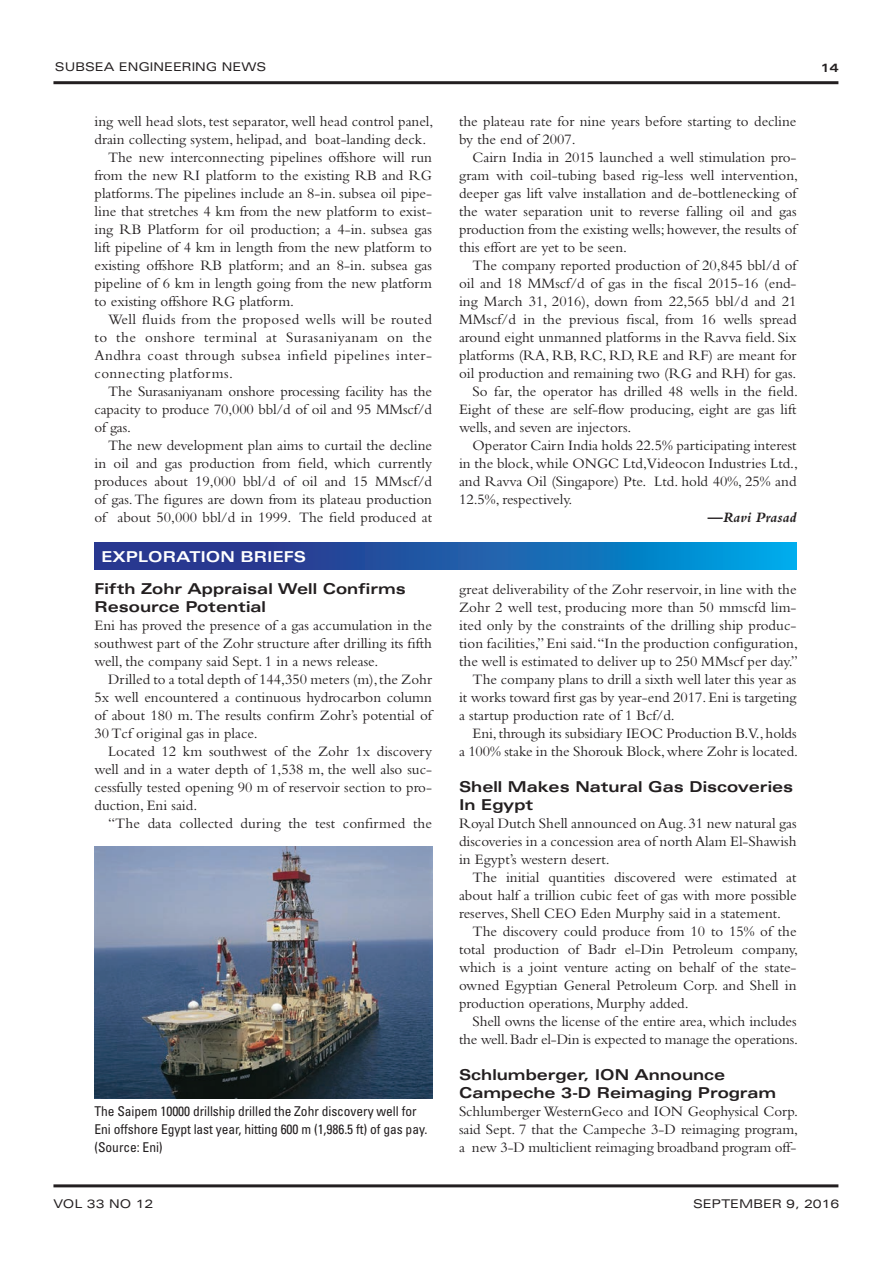
<style>
.page{position:relative;width:893px;height:1263px;background:#fff}
.page>*{position:absolute;margin:0;border:0;box-sizing:border-box;transform-origin:0 0}
.t1{font:15px/18px "Bembo";color:#231f20;text-align:justify}
.t2{font:15px "Bembo";letter-spacing:.03em;color:#231f20}
.t3{font:700 expanded 15px/18px "Univers";color:#231f20}
.t4{font:700 expanded 15px "Univers";color:#fff}
.t5{font:italic 700 15px "Bembo";letter-spacing:.01em;color:#231f20}
.t6{font:condensed 13.5px/18px "Univers";letter-spacing:-.005em;color:#231f20}
.t7{font:expanded 12px "Univers";color:#231f20}
.t8{font:700 expanded 12px "Univers";color:#231f20}
</style>
<div class="page">
<hr style="left:53px;top:81px;width:785px;height:3px;background:#231f20">
<hr style="left:53px;top:1184px;width:785px;height:3px;background:#231f20">
<svg style="left:94px;top:542px;width:702px;height:27px;background:#1960ad"></svg>
<img style="left:94px;top:846px;width:338px;height:252px">
<p class="t7" style="left:55px;top:60px;width:213px">SUBSEA ENGINEERING NEWS</p>
<p class="t1" style="left:94px;top:112px;width:340px">ing well head slots, test separator, well head control panel,</p>
<p class="t1" style="left:94px;top:130px;width:333px">drain collecting system, helipad, and boat-landing deck.</p>
<p class="t1" style="left:108px;top:148px;width:326px">The new interconnecting pipelines offshore will run</p>
<p class="t1" style="left:94px;top:166px;width:339px">from the new RI platform to the existing RB and RG</p>
<p class="t1" style="left:94px;top:184px;width:339px">platforms. The pipelines include an 8-in. subsea oil pipe-</p>
<p class="t1" style="left:94px;top:202px;width:339px">line that stretches 4 km from the new platform to exist-</p>
<p class="t1" style="left:94px;top:220px;width:339px">ing RB Platform for oil production; a 4-in. subsea gas</p>
<p class="t1" style="left:94px;top:238px;width:339px">lift pipeline of 4 km in length from the new platform to</p>
<p class="t1" style="left:94px;top:256px;width:339px">existing offshore RB platform; and an 8-in. subsea gas</p>
<p class="t1" style="left:94px;top:274px;width:339px">pipeline of 6 km in length going from the new platform</p>
<p class="t1" style="left:94px;top:292px;width:201px">to existing offshore RG platform.</p>
<p class="t2" style="left:108px;top:311px;width:326px">Well fluids from the proposed wells will be routed</p>
<p class="t2" style="left:94px;top:329px;width:339px">to the onshore terminal at Surasaniyanam on the</p>
<p class="t2" style="left:94px;top:347px;width:339px">Andhra coast through subsea infield pipelines inter-</p>
<p class="t2" style="left:94px;top:365px;width:140px">connecting platforms.</p>
<p class="t1" style="left:108px;top:382px;width:325px">The Surasaniyanam onshore processing facility has the</p>
<p class="t1" style="left:94px;top:400px;width:339px">capacity to produce 70,000 bbl/d of oil and 95 MMscf/d</p>
<p class="t1" style="left:94px;top:418px;width:38px">of gas.</p>
<p class="t1" style="left:108px;top:436px;width:326px">The new development plan aims to curtail the decline</p>
<p class="t1" style="left:94px;top:454px;width:339px">in oil and gas production from field, which currently</p>
<p class="t1" style="left:94px;top:472px;width:339px">produces about 19,000 bbl/d of oil and 15 MMscf/d</p>
<p class="t1" style="left:94px;top:490px;width:339px">of gas. The figures are down from its plateau production</p>
<p class="t1" style="left:94px;top:508px;width:339px">of about 50,000 bbl/d in 1999. The field produced at</p>
<p class="t4" style="left:102px;top:548px;width:206px">EXPLORATION BRIEFS</p>
<p class="t3" style="left:94px;top:580px;width:313px">Fifth Zohr Appraisal Well Confirms<br>Resource Potential</p>
<p class="t1" style="left:94px;top:616px;width:339px">Eni has proved the presence of a gas accumulation in the southwest part of the Zohr structure after drilling its fifth well, the company said Sept. 1 in a news release.</p>
<p class="t1" style="left:94px;top:670px;width:339px;text-indent:14px">Drilled to a total depth of 144,350 meters (m),the Zohr 5x well encountered a continuous hydrocarbon column of about 180 m. The results confirm Zohr’s potential of 30 Tcf original gas in place.</p>
<p class="t1" style="left:94px;top:742px;width:339px;text-indent:14px">Located 12 km southwest of the Zohr 1x discovery well and in a water depth of 1,538 m, the well also suc&shy;cessfully tested opening 90 m of reservoir section to pro&shy;duction, Eni said.</p>
<p class="t1" style="left:108px;top:814px;width:326px">“The data collected during the test confirmed the</p>
<p class="t6" style="left:94px;top:1102px;width:334px">The Saipem 10000 drillship drilled the Zohr discovery well for<br>Eni offshore Egypt last year, hitting 600 m (1,986.5 ft) of gas pay. (Source: Eni)</p>
<p class="t1" style="left:459px;top:112px;width:339px">the plateau rate for nine years before starting to decline by the end of 2007.</p>
<p class="t1" style="left:459px;top:148px;width:340px;text-indent:14px">Cairn India in 2015 launched a well stimulation pro&shy;gram with coil-tubing based rig-less well intervention, deeper gas lift valve installation and de-bottlenecking of the water separation unit to reverse falling oil and gas production from the existing wells; however, the results of this effort are yet to be seen.</p>
<p class="t1" style="left:472px;top:256px;width:326px">The company reported production of 20,845 bbl/d of</p>
<p class="t1" style="left:459px;top:274px;width:339px">oil and 18 MMscf/d of gas in the fiscal 2015-16 (end-</p>
<p class="t1" style="left:459px;top:292px;width:339px">ing March 31, 2016), down from 22,565 bbl/d and 21</p>
<p class="t1" style="left:459px;top:310px;width:339px">MMscf/d in the previous fiscal, from 16 wells spread</p>
<p class="t1" style="left:459px;top:328px;width:339px">around eight unmanned platforms in the Ravva field. Six</p>
<p class="t1" style="left:459px;top:346px;width:339px">platforms (RA, RB, RC, RD, RE and RF) are meant for</p>
<p class="t1" style="left:459px;top:364px;width:339px">oil production and remaining two (RG and RH) for gas.</p>
<p class="t1" style="left:472px;top:382px;width:327px">So far, the operator has drilled 48 wells in the field.</p>
<p class="t1" style="left:459px;top:400px;width:339px">Eight of these are self-flow producing, eight are gas lift</p>
<p class="t1" style="left:459px;top:418px;width:174px">wells, and seven are injectors.</p>
<p class="t1" style="left:472px;top:436px;width:326px">Operator Cairn India holds 22.5% participating interest</p>
<p class="t1" style="left:459px;top:454px;width:341px">in the block, while ONGC Ltd,Videocon Industries Ltd.,</p>
<p class="t1" style="left:459px;top:472px;width:339px">and Ravva Oil (Singapore) Pte. Ltd. hold 40%, 25% and</p>
<p class="t1" style="left:459px;top:490px;width:115px">12.5%, respectively.</p>
<p class="t5" style="left:708px;top:509px;width:90px">—Ravi Prasad</p>
<p class="t8" style="left:821px;top:60px;width:19px">14</p>
<p class="t1" style="left:459px;top:580px;width:339px">great deliverability of the Zohr reservoir, in line with the</p>
<p class="t1" style="left:459px;top:598px;width:339px">Zohr 2 well test, producing more than 50 mmscfd lim-</p>
<p class="t1" style="left:459px;top:616px;width:339px">ited only by the constraints of the drilling ship produc-</p>
<p class="t1" style="left:459px;top:634px;width:341px">tion facilities,” Eni said.“In the production configuration,</p>
<p class="t1" style="left:459px;top:652px;width:341px">the well is estimated to deliver up to 250 MMscf per day.”</p>
<p class="t1" style="left:472px;top:670px;width:325px">The company plans to drill a sixth well later this year as</p>
<p class="t1" style="left:459px;top:688px;width:339px">it works toward first gas by year-end 2017. Eni is targeting</p>
<p class="t1" style="left:459px;top:706px;width:217px">a startup production rate of 1 Bcf/d.</p>
<p class="t1" style="left:472px;top:724px;width:326px">Eni, through its subsidiary IEOC Production B.V., holds</p>
<p class="t1" style="left:459px;top:742px;width:341px">a 100% stake in the Shorouk Block, where Zohr is located.</p>
<p class="t3" style="left:459px;top:778px;width:336px">Shell Makes Natural Gas Discoveries<br>In Egypt</p>
<p class="t1" style="left:459px;top:814px;width:339px">Royal Dutch Shell announced on Aug. 31 new natural gas discoveries in a concession area of north Alam El-Shawish in Egypt’s western desert.</p>
<p class="t1" style="left:459px;top:868px;width:339px;text-indent:14px">The initial quantities discovered were estimated at about half a trillion cubic feet of gas with more possible reserves, Shell CEO Eden Murphy said in a statement.</p>
<p class="t1" style="left:459px;top:922px;width:341px;text-indent:14px">The discovery could produce from 10 to 15% of the total production of Badr el-Din Petroleum company, which is a joint venture acting on behalf of the state&shy;owned Egyptian General Petroleum Corp. and Shell in production operations, Murphy added.</p>
<p class="t1" style="left:459px;top:1012px;width:341px;text-align:right">Shell owns the license of the entire area, which includes the well. Badr el-Din is expected to manage the operations.</p>
<p class="t3" style="left:459px;top:1066px;width:319px">Schlumberger, ION Announce<br>Campeche 3-D Reimaging Program</p>
<p class="t1" style="left:459px;top:1102px;width:341px">Schlumberger WesternGeco and ION Geophysical Corp. said Sept. 7 that the Campeche 3-D reimaging program, a new 3-D multiclient reimaging broadband program off-</p>
<p class="t7" style="left:53px;top:1197px;width:102px">VOL 33 NO 12</p>
<p class="t7" style="left:693px;top:1197px;width:148px">SEPTEMBER 9, 2016</p>
</div>
